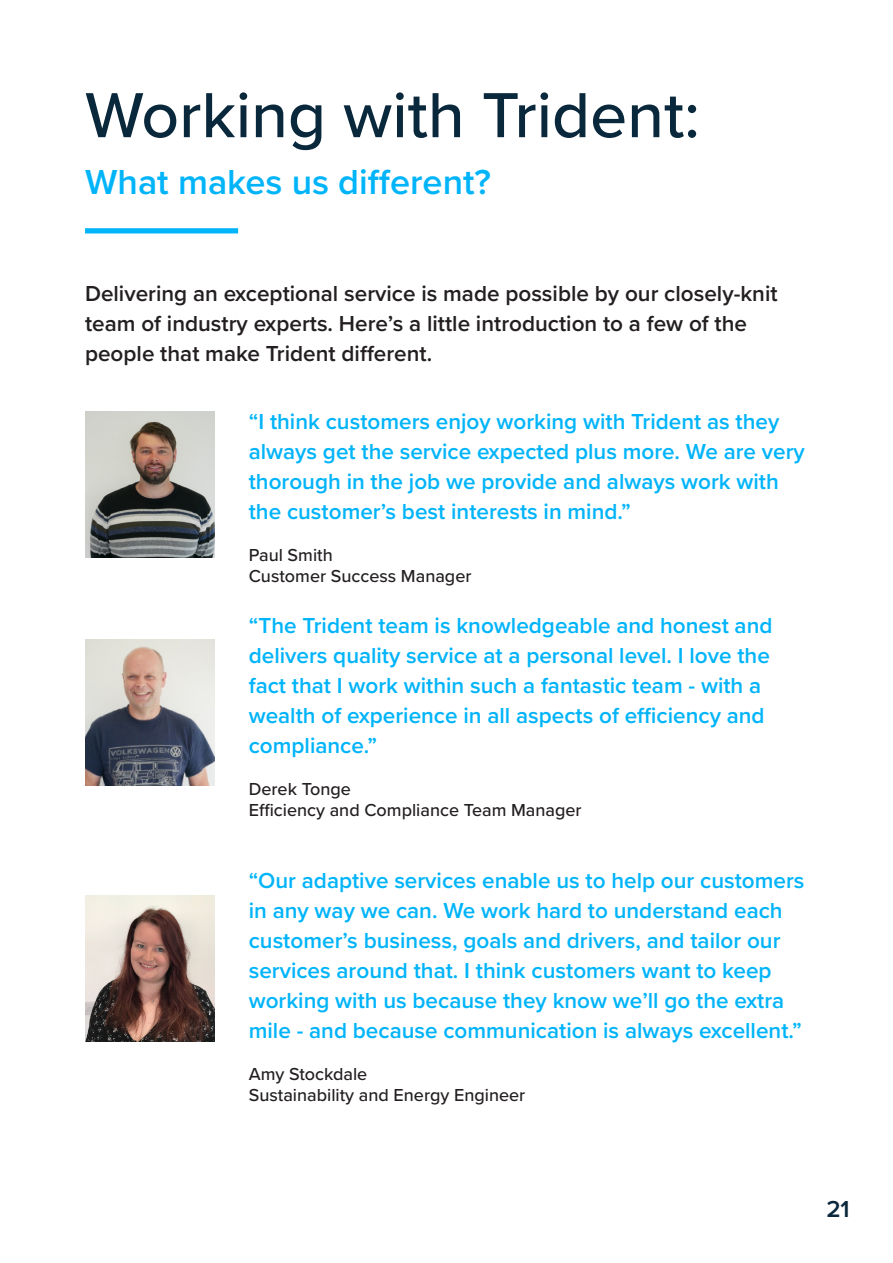
<style>
.page{position:relative;width:893px;height:1263px;background:#fff}
.page>*{position:absolute;margin:0;border:0;box-sizing:border-box;transform-origin:0 0}
.Headings{font:500 66px "Proxima Nova";color:#0a283c}
.Headings-2{font:600 36px "Proxima Nova";color:#00b4fa}
.t1{font:600 24px "Proxima Nova";color:#0a283c}
.Body_Copy_Bold_Blue{font:600 22.5px/30px "Proxima Nova";color:#00b4fa}
.Bold_Body_Copy{font:600 22.5px/30px "Proxima Nova";color:#231f20}
.Small_copy_lighter{font:500 18px "Proxima Nova";color:#231f20}
</style>
<div class="page">
<img style="left:85px;top:896px;width:129px;height:146px">
<div style="left:85px;top:228px;width:153px;height:5px;background:#00b4fa"></div>
<img style="left:85px;top:411px;width:129px;height:146px">
<img style="left:85px;top:639px;width:129px;height:146px">
<p class="Headings" style="left:85px;top:66px;width:616px">Working with Trident:</p>
<p class="Headings-2" style="left:85px;top:155px;width:408px">What makes us different?</p>
<p class="Bold_Body_Copy" style="left:85px;top:278px;width:694px">Delivering an exceptional service is made possible by our closely-knit team of industry experts. Here’s a little introduction to a few of the people that make Trident different.</p>
<p class="Body_Copy_Bold_Blue" style="left:249px;top:406px;width:558px">“I think customers enjoy working with Trident as they always get the service expected plus more. We are very thorough in the job we provide and always work with the customer’s best interests in mind.”</p>
<p class="Small_copy_lighter" style="left:249px;top:541px;width:86px">Paul Smith</p>
<p class="Small_copy_lighter" style="left:249px;top:562px;width:224px">Customer Success Manager</p>
<p class="Body_Copy_Bold_Blue" style="left:249px;top:610px;width:525px">“The Trident team is knowledgeable and honest and delivers quality service at a personal level. I love the fact that I work within such a fantastic team - with a wealth of experience in all aspects of efficiency and compliance.”</p>
<p class="Small_copy_lighter" style="left:249px;top:775px;width:104px">Derek Tonge</p>
<p class="Small_copy_lighter" style="left:249px;top:796px;width:334px">Efficiency and Compliance Team Manager</p>
<p class="Body_Copy_Bold_Blue" style="left:249px;top:865px;width:557px">“Our adaptive services enable us to help our customers in any way we can. We work hard to understand each customer’s business, goals and drivers, and tailor our services around that. I think customers want to keep working with us because they know we’ll go the extra mile - and because communication is always excellent.”</p>
<p class="Small_copy_lighter" style="left:249px;top:1060px;width:120px">Amy Stockdale</p>
<p class="Small_copy_lighter" style="left:249px;top:1081px;width:278px">Sustainability and Energy Engineer</p>
<p class="t1" style="left:826px;top:1191px;width:25px">21</p>
</div>
